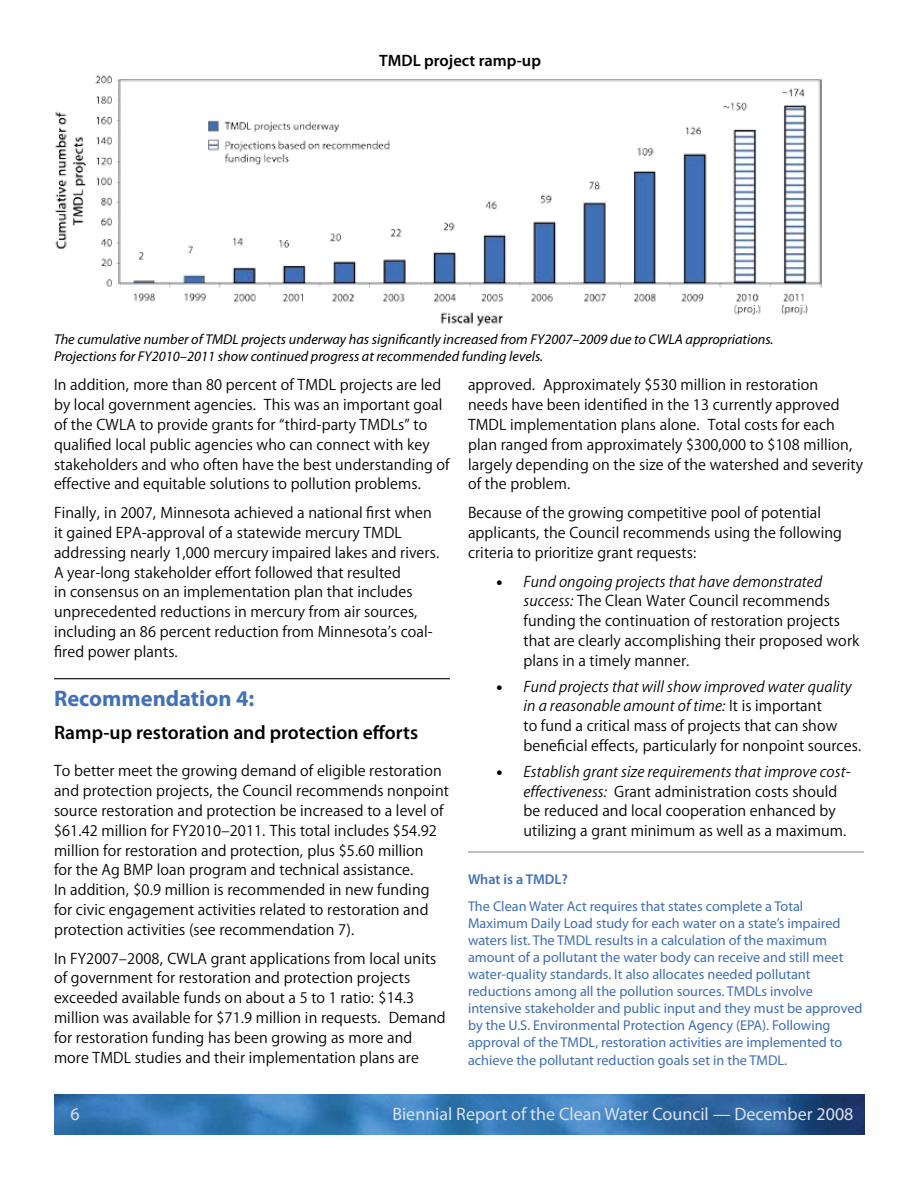
<style>
.page{position:relative;width:918px;height:1188px;background:#fff}
.page>*{position:absolute;margin:0;border:0;box-sizing:border-box;transform-origin:0 0}
.t1{font:700 22.5px "Myriad Pro";color:#4171b8}
.t2{font:600 19.5px "Myriad Pro";color:#000}
.t3{font:18px "Myriad Pro";color:#dce0f1}
.t4{font:16.5px/19.8px "Myriad PCA Text";color:#000}
.t5{font:600 16.5px "Myriad Pro";color:#000}
.t6{font:14.25px/17.1px "Myriad Pro";color:#3f6eb6}
.t7{font:italic 14.25px/17.1px "Myriad Pro";color:#000}
.t8{font:600 14.25px "Myriad Pro";color:#4171b8}
.s1{font-style:italic}
</style>
<div class="page">
<img style="left:54px;top:1095px;width:810px;height:39px">
<hr style="left:468px;top:852px;width:396px;height:1px;background:#808285">
<hr style="left:54px;top:678px;width:396px;height:1px;background:#000">
<img style="left:55px;top:75px;width:766px;height:252px">
<p class="t5" style="left:379px;top:50px;width:163px">TMDL project ramp-up</p>
<p class="t7" style="left:54px;top:330px;width:721px">The cumulative number of TMDL projects underway has significantly increased from FY2007–2009 due to CWLA appropriations.<br>Projections for FY2010–2011 show continued progress at recommended funding levels.</p>
<p class="t4" style="left:54px;top:376px;width:397px">In addition, more than 80 percent of TMDL projects are led by local government agencies. This was an important goal of the CWLA to provide grants for “third-party TMDLs” to qualified local public agencies who can connect with key stakeholders and who often have the best understanding of effective and equitable solutions to pollution problems.</p>
<p class="t4" style="left:54px;top:504px;width:387px">Finally, in 2007, Minnesota achieved a national first when it gained EPA-approval of a statewide mercury TMDL addressing nearly 1,000 mercury impaired lakes and rivers.<br>A year-long stakeholder effort followed that resulted<br>in consensus on an implementation plan that includes unprecedented reductions in mercury from air sources, including an 86 percent reduction from Minnesota’s coal&shy;fired power plants.</p>
<h1 class="t1" style="left:54px;top:684px;width:202px">Recommendation 4:</h1>
<p class="t2" style="left:54px;top:720px;width:366px">Ramp-up restoration and protection efforts</p>
<p class="t4" style="left:54px;top:762px;width:397px">To better meet the growing demand of eligible restoration and protection projects, the Council recommends nonpoint source restoration and protection be increased to a level of $61.42 million for FY2010–2011. This total includes $54.92 million for restoration and protection, plus $5.60 million<br>for the Ag BMP loan program and technical assistance.<br>In addition, $0.9 million is recommended in new funding for civic engagement activities related to restoration and protection activities (see recommendation 7).</p>
<p class="t4" style="left:54px;top:949px;width:393px">In FY2007–2008, CWLA grant applications from local units of government for restoration and protection projects exceeded available funds on about a 5 to 1 ratio: $14.3 million was available for $71.9 million in requests. Demand for restoration funding has been growing as more and more TMDL studies and their implementation plans are</p>
<p class="t4" style="left:468px;top:376px;width:397px">approved. Approximately $530 million in restoration<br>needs have been identified in the 13 currently approved TMDL implementation plans alone. Total costs for each plan ranged from approximately $300,000 to $108 million, largely depending on the size of the watershed and severity of the problem.</p>
<p class="t4" style="left:468px;top:504px;width:376px">Because of the growing competitive pool of potential applicants, the Council recommends using the following criteria to prioritize grant requests:</p>
<p class="t4" style="left:523px;top:572px;width:337px;text-indent:-27px">• <span class="s1">Fund ongoing projects that have demonstrated success:</span> The Clean Water Council recommends funding the continuation of restoration projects that are clearly accomplishing their proposed work plans in a timely manner.</p>
<p class="t4" style="left:523px;top:677px;width:339px;text-indent:-27px">• <span class="s1">Fund projects that will show improved water quality in a reasonable amount of time:</span> It is important<br>to fund a critical mass of projects that can show beneficial effects, particularly for nonpoint sources.</p>
<p class="t4" style="left:523px;top:762px;width:329px;text-indent:-27px">• <span class="s1">Establish grant size requirements that improve cost&shy;effectiveness:</span> Grant administration costs should be reduced and local cooperation enhanced by utilizing a grant minimum as well as a maximum.</p>
<p class="t8" style="left:468px;top:870px;width:101px">What is a TMDL?</p>
<p class="t6" style="left:468px;top:897px;width:396px">The Clean Water Act requires that states complete a Total Maximum Daily Load study for each water on a state’s impaired waters list. The TMDL results in a calculation of the maximum amount of a pollutant the water body can receive and still meet water-quality standards. It also allocates needed pollutant reductions among all the pollution sources. TMDLs involve intensive stakeholder and public input and they must be approved by the U.S. Environmental Protection Agency (EPA). Following approval of the TMDL, restoration activities are implemented to achieve the pollutant reduction goals set in the TMDL.</p>
<p class="t3" style="left:70px;top:1103px;width:11px">6</p>
<p class="t3" style="left:392px;top:1103px;width:463px">Biennial Report of the Clean Water Council — December 2008</p>
</div>
